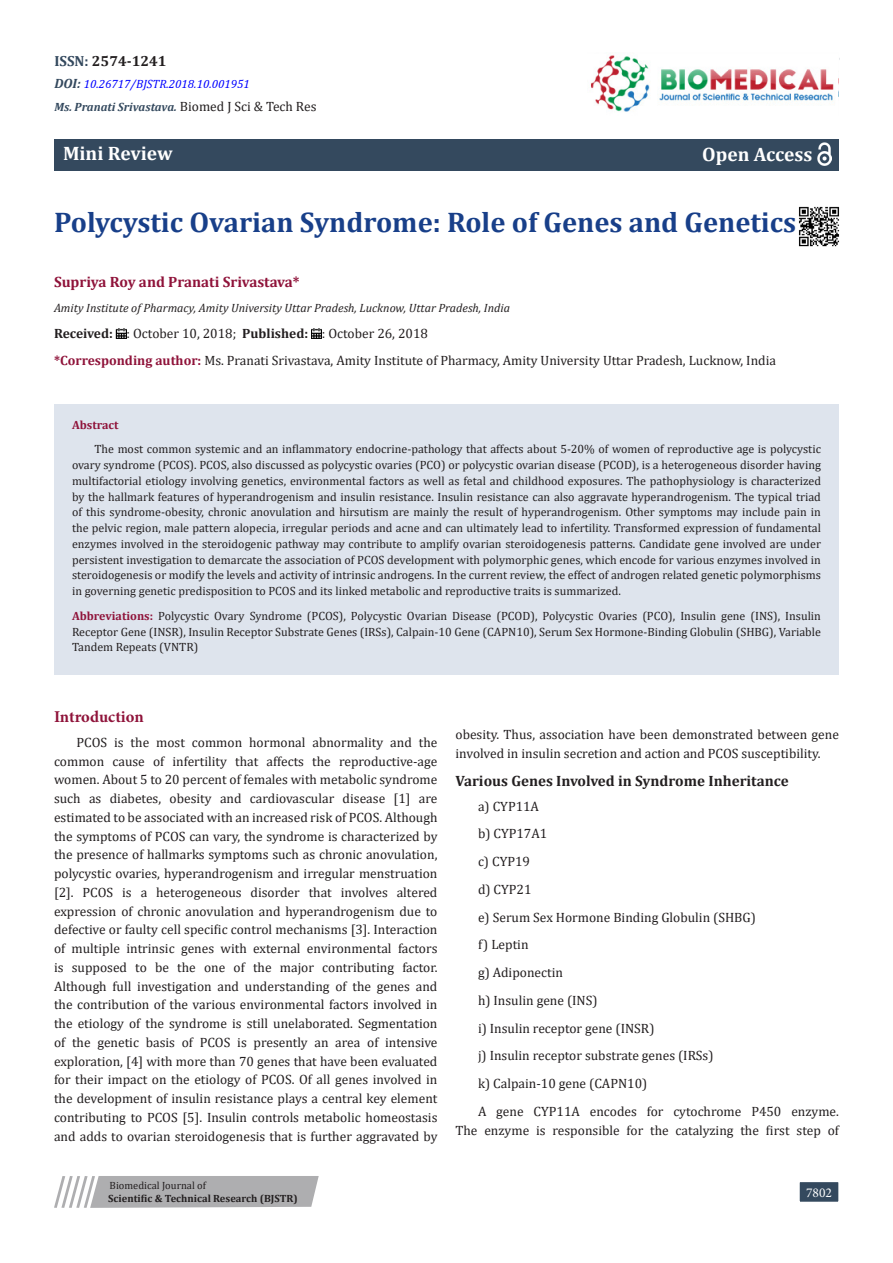
<style>
.page{position:relative;width:893px;height:1263px;background:#fff}
.page>*{position:absolute;margin:0;border:0;box-sizing:border-box;transform-origin:0 0}
.t1{font:700 28.5px "Cambria";color:#183f89}
.t2{font:700 19.5px "Cambria";color:#fff}
.t3{font:700 16.5px "Minion Pro";letter-spacing:-.005em;color:#8f133a}
.t4{font:700 15px "Cambria";color:#231f20}
.t5{font:700 15px "Cambria";color:#8f133a}
.t6{font:700 14.7px "Cambria";color:#231f20}
.t7{font:13.5px/18.8px "Cambria";color:#231f20;text-align:justify}
.t8{font:13.5px "Minion Pro";color:#fff}
.t9{font:12px/15.8px "Cambria";color:#231f20;text-align:justify}
.t10{font:italic 12px "Cambria";color:#231f20}
.t11{font:italic 700 12px "Cambria";color:#34495e}
.t12{font:italic 12px "Cambria";color:#00f}
.t13{font:700 12px "Cambria";color:#8f133a}
.t14{font:700 10.5px "Cambria";color:#231f20}
.t15{font:10.5px "Cambria";color:#231f20}
.s1{color:#34495e}
.s2{font-weight:700;font-size:13.5px;color:#34495e}
.s3{font-weight:400;font-style:normal;font-size:13.5px;color:#231f20}
.s4{font-weight:700}
.s5{font-weight:700;color:#8f133a}
</style>
<div class="page">
<div style="left:799px;top:1181px;width:40px;height:21px;background:#34495e"></div>
<div style="left:798px;top:1180px;width:42px;height:23px;border:2px solid #fff"></div>
<div style="left:54px;top:139px;width:785px;height:32px;background:#34495e"></div>
<svg style="left:54px;top:1176px;width:265px;height:32px"></svg>
<svg style="left:116px;top:328px;width:11px;height:10px"></svg>
<svg style="left:311px;top:328px;width:11px;height:10px"></svg>
<img style="left:817px;top:142px;width:14px;height:23px">
<img style="left:591px;top:55px;width:243px;height:57px">
<div style="left:54px;top:404px;width:785px;height:271px;background:#dee4ed"></div>
<img style="left:798px;top:206px;width:42px;height:41px">
<p class="t6" style="left:54px;top:50px;width:114px"><span class="s1">ISSN:</span> 2574-1241</p>
<p class="t12" style="left:54px;top:76px;width:197px"><span class="s2">DOI:</span> 10.26717/BJSTR.2018.10.001951</p>
<p class="t11" style="left:54px;top:98px;width:264px">Ms. Pranati Srivastava. <span class="s3">Biomed J Sci &amp; Tech Res</span></p>
<p class="t2" style="left:63px;top:140px;width:111px">Mini Review</p>
<p class="t2" style="left:702px;top:140px;width:112px">Open Access</p>
<p class="t1" style="left:54px;top:202px;width:744px">Polycystic Ovarian Syndrome: Role of Genes and Genetics</p>
<p class="t5" style="left:54px;top:271px;width:247px">Supriya Roy and Pranati Srivastava*</p>
<p class="t10" style="left:54px;top:299px;width:458px">Amity Institute of Pharmacy, Amity University Uttar Pradesh, Lucknow, Uttar Pradesh, India</p>
<p class="t7" style="left:54px;top:324px;width:375px"><span class="s4">Received:</span> : October 10, 2018; <span class="s4">Published:</span> : October 26, 2018</p>
<p class="t7" style="left:54px;top:351px;width:723px"><span class="s5">*Corresponding author:</span> Ms. Pranati Srivastava, Amity Institute of Pharmacy, Amity University Uttar Pradesh, Lucknow, India</p>
<p class="t13" style="left:72px;top:416px;width:48px">Abstract</p>
<p class="t9" style="left:72px;top:441px;width:750px;text-indent:22px">The most common systemic and an inflammatory endocrine-pathology that affects about 5-20% of women of reproductive age is polycystic ovary syndrome (PCOS). PCOS, also discussed as polycystic ovaries (PCO) or polycystic ovarian disease (PCOD), is a heterogeneous disorder having multifactorial etiology involving genetics, environmental factors as well as fetal and childhood exposures. The pathophysiology is characterized by the hallmark features of hyperandrogenism and insulin resistance. Insulin resistance can also aggravate hyperandrogenism. The typical triad of this syndrome-obesity, chronic anovulation and hirsutism are mainly the result of hyperandrogenism. Other symptoms may include pain in the pelvic region, male pattern alopecia, irregular periods and acne and can ultimately lead to infertility. Transformed expression of fundamental enzymes involved in the steroidogenic pathway may contribute to amplify ovarian steroidogenesis patterns. Candidate gene involved are under persistent investigation to demarcate the association of PCOS development with polymorphic genes, which encode for various enzymes involved in steroidogenesis or modify the levels and activity of intrinsic androgens. In the current review, the effect of androgen related genetic polymorphisms in governing genetic predisposition to PCOS and its linked metabolic and reproductive traits is summarized.</p>
<p class="t9" style="left:72px;top:608px;width:750px"><span class="s5">Abbreviations:</span> Polycystic Ovary Syndrome (PCOS), Polycystic Ovarian Disease (PCOD), Polycystic Ovaries (PCO), Insulin gene (INS), Insulin Receptor Gene (INSR), Insulin Receptor Substrate Genes (IRSs), Calpain-10 Gene (CAPN10), Serum Sex Hormone-Binding Globulin (SHBG), Variable Tandem Repeats (VNTR)</p>
<p class="t3" style="left:54px;top:705px;width:91px">Introduction</p>
<p class="t7" style="left:54px;top:733px;width:385px;text-indent:22px">PCOS is the most common hormonal abnormality and the common cause of infertility that affects the reproductive-age women. About 5 to 20 percent of females with metabolic syndrome such as diabetes, obesity and cardiovascular disease [1] are estimated to be associated with an increased risk of PCOS. Although the symptoms of PCOS can vary, the syndrome is characterized by the presence of hallmarks symptoms such as chronic anovulation, polycystic ovaries, hyperandrogenism and irregular menstruation [2]. PCOS is a heterogeneous disorder that involves altered expression of chronic anovulation and hyperandrogenism due to defective or faulty cell specific control mechanisms [3]. Interaction of multiple intrinsic genes with external environmental factors is supposed to be the one of the major contributing factor.<br>Although full investigation and understanding of the genes and the contribution of the various environmental factors involved in the etiology of the syndrome is still unelaborated. Segmentation of the genetic basis of PCOS is presently an area of intensive exploration, [4] with more than 70 genes that have been evaluated for their impact on the etiology of PCOS. Of all genes involved in the development of insulin resistance plays a central key element contributing to PCOS [5]. Insulin controls metabolic homeostasis and adds to ovarian steroidogenesis that is further aggravated by</p>
<p class="t7" style="left:455px;top:725px;width:385px">obesity. Thus, association have been demonstrated between gene involved in insulin secretion and action and PCOS susceptibility.</p>
<p class="t4" style="left:455px;top:770px;width:335px">Various Genes Involved in Syndrome Inheritance</p>
<p class="t7" style="left:478px;top:797px;width:63px">a) CYP11A</p>
<p class="t7" style="left:478px;top:824px;width:71px">b) CYP17A1</p>
<p class="t7" style="left:478px;top:852px;width:54px">c) CYP19</p>
<p class="t7" style="left:478px;top:880px;width:55px">d) CYP21</p>
<p class="t7" style="left:478px;top:908px;width:279px">e) Serum Sex Hormone Binding Globulin (SHBG)</p>
<p class="t7" style="left:478px;top:935px;width:52px">f) Leptin</p>
<p class="t7" style="left:478px;top:963px;width:86px">g) Adiponectin</p>
<p class="t7" style="left:478px;top:991px;width:121px">h) Insulin gene (INS)</p>
<p class="t7" style="left:478px;top:1019px;width:178px">i) Insulin receptor gene (INSR)</p>
<p class="t7" style="left:478px;top:1046px;width:237px">j) Insulin receptor substrate genes (IRSs)</p>
<p class="t7" style="left:478px;top:1074px;width:171px">k) Calpain-10 gene (CAPN10)</p>
<p class="t7" style="left:455px;top:1102px;width:385px;text-align:right">A gene CYP11A encodes for cytochrome P450 enzyme.<br>The enzyme is responsible for the catalyzing the first step of</p>
<p class="t15" style="left:110px;top:1179px;width:98px">Biomedical Journal of</p>
<p class="t14" style="left:108px;top:1191px;width:191px">Scientific &amp; Technical Research (BJSTR)</p>
<p class="t8" style="left:806px;top:1183px;width:27px">7802</p>
</div>
